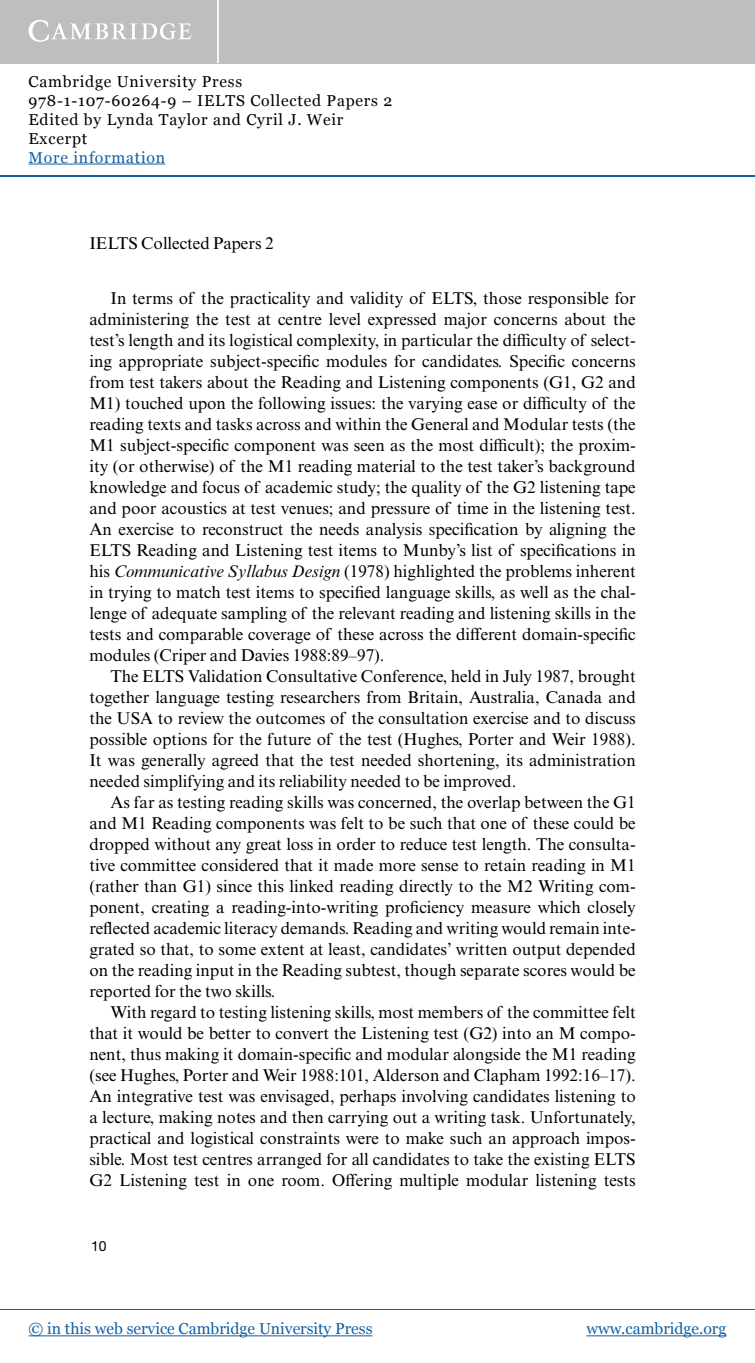
<style>
.page{position:relative;width:755px;height:1363px;background:#fff}
.page>*{position:absolute;margin:0;border:0;box-sizing:border-box;transform-origin:0 0}
.t1{font:17.15px/21px "Times NRMT Pro";color:#000;text-align:justify}
.t2{font:15.75px/18.7px "Georgia";letter-spacing:.05em;color:#000}
.t3{font:15.75px "Georgia";color:#115fa4}
.t4{font:15.75px "Georgia";letter-spacing:.05em;color:#115fa4}
.t5{font:14px "Helvetica Neue LT Std";color:#000}
.s1{font-style:italic}
</style>
<div class="page">
<div style="left:0;top:0;width:754px;height:63px;background:#bcbec0"></div>
<hr style="left:217px;top:0;width:2px;height:63px;background:#fff">
<svg style="left:29px;top:20px;width:162px;height:22px"></svg>
<hr style="left:29px;top:164px;width:136px;height:1px;background:#115fa4">
<hr style="left:0;top:175px;width:754px;height:2px;background:#115fa4">
<hr style="left:0;top:1308px;width:754px;height:1px;background:#115fa4">
<hr style="left:29px;top:1335px;width:343px;height:1px;background:#115fa4">
<hr style="left:586px;top:1335px;width:139px;height:1px;background:#115fa4">
<p class="t2" style="left:29px;top:73px;width:365px">Cambridge University Press<br>978-1-107-60264-9 – IELTS Collected Papers 2<br>Edited by Lynda Taylor and Cyril J. Weir<br>Excerpt</p>
<p class="t4" style="left:29px;top:148px;width:138px">More information</p>
<p class="t1" style="left:89px;top:233px;width:185px">IELTS Collected Papers 2</p>
<p class="t1" style="left:89px;top:288px;width:547px;text-indent:21px">In terms of the practicality and validity of ELTS, those responsible for administering the test at centre level expressed major concerns about the test’s length and its logistical complexity, in particular the difficulty of select&shy;ing appropriate subject- specific modules for candidates. Specific concerns from test takers about the Reading and Listening components (G1, G2 and M1) touched upon the following issues: the varying ease or difficulty of the reading texts and tasks across and within the General and Modular tests (the M1 subject- specific component was seen as the most difficult); the proxim&shy;ity (or otherwise) of the M1 reading material to the test taker’s background knowledge and focus of academic study; the quality of the G2 listening tape and poor acoustics at test venues; and pressure of time in the listening test.<br>An exercise to reconstruct the needs analysis specification by aligning the ELTS Reading and Listening test items to Munby’s list of specifications in his <span class="s1">Communicative Syllabus Design</span> (1978) highlighted the problems inherent in trying to match test items to specified language skills, as well as the chal&shy;lenge of adequate sampling of the relevant reading and listening skills in the tests and comparable coverage of these across the different domain- specific modules (Criper and Davies 1988:89–97).</p>
<p class="t1" style="left:89px;top:666px;width:547px;text-indent:21px">The ELTS Validation Consultative Conference, held in July 1987, brought together language testing researchers from Britain, Australia, Canada and the USA to review the outcomes of the consultation exercise and to discuss possible options for the future of the test (Hughes, Porter and Weir 1988).<br>It was generally agreed that the test needed shortening, its administration needed simplifying and its reliability needed to be improved.</p>
<p class="t1" style="left:89px;top:792px;width:547px;text-indent:21px">As far as testing reading skills was concerned, the overlap between the G1 and M1 Reading components was felt to be such that one of these could be dropped without any great loss in order to reduce test length. The consulta&shy;tive committee considered that it made more sense to retain reading in M1 (rather than G1) since this linked reading directly to the M2 Writing com&shy;ponent, creating a reading- into- writing proficiency measure which closely reflected academic literacy demands. Reading and writing would remain inte&shy;grated so that, to some extent at least, candidates’ written output depended on the reading input in the Reading subtest, though separate scores would be reported for the two skills.</p>
<p class="t1" style="left:89px;top:1002px;width:547px;text-indent:21px">With regard to testing listening skills, most members of the committee felt that it would be better to convert the Listening test (G2) into an M compo&shy;nent, thus making it domain- specific and modular alongside the M1 reading (see Hughes, Porter and Weir 1988:101, Alderson and Clapham 1992:16–17).<br>An integrative test was envisaged, perhaps involving candidates listening to a lecture, making notes and then carrying out a writing task. Unfortunately, practical and logistical constraints were to make such an approach impos&shy;sible. Most test centres arranged for all candidates to take the existing ELTS G2 Listening test in one room. Offering multiple modular listening tests</p>
<p class="t5" style="left:91px;top:1237px;width:17px">10</p>
<p class="t3" style="left:29px;top:1319px;width:345px">© in this web service Cambridge University Press</p>
<p class="t3" style="left:586px;top:1319px;width:141px">www.cambridge.org</p>
</div>
